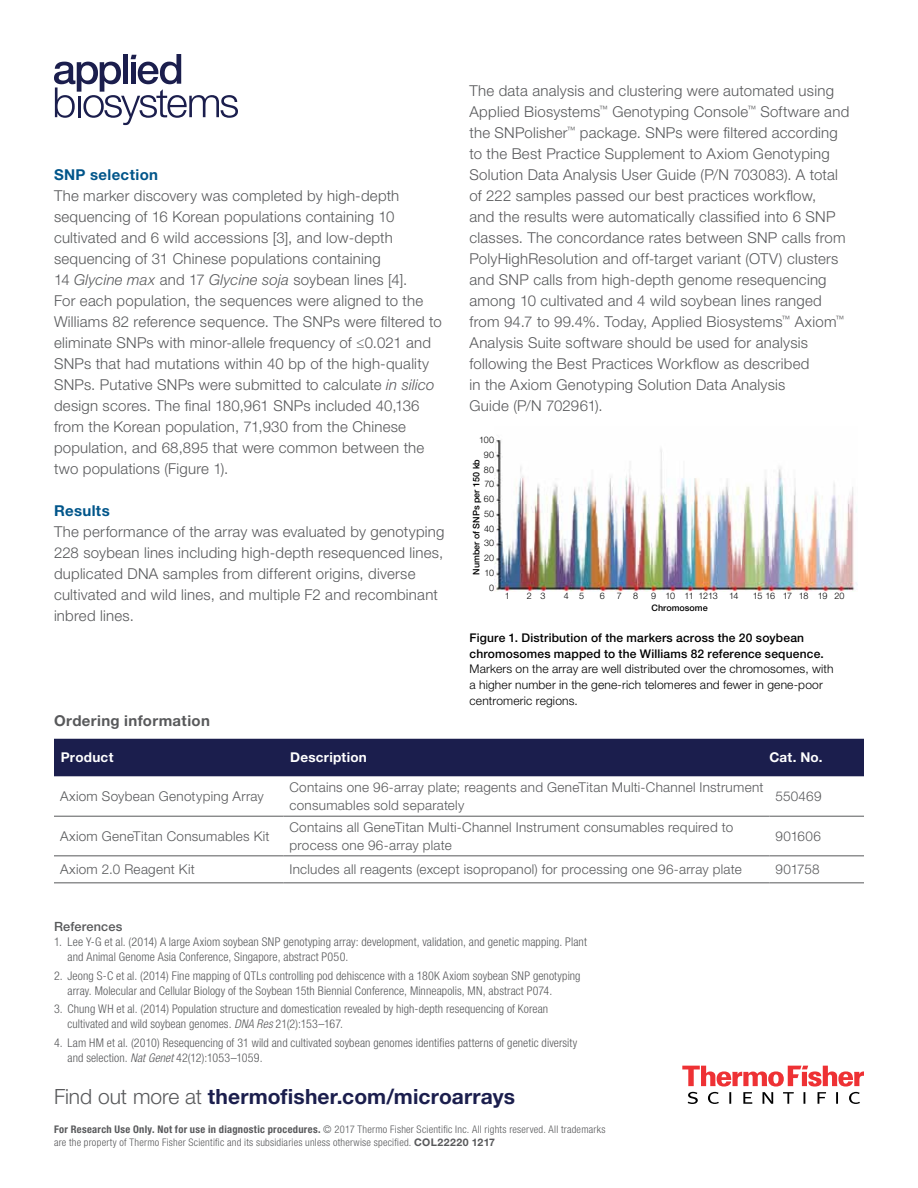
<style>
.page{position:relative;width:918px;height:1188px;background:#fff}
.page>*{position:absolute;margin:0;border:0;box-sizing:border-box;transform-origin:0 0}
.t1{font:700 21px "Helvetica Neue LT Std";letter-spacing:.005em;color:#1b1e4d}
.t2{font:300 15px/21px "Helvetica Neue LT Std";letter-spacing:.015em;color:#58595b}
.t3{font:700 15px "Helvetica Neue LT Std";letter-spacing:.025em;color:#58595b}
.t4{font:700 15px "Helvetica Neue LT Std";letter-spacing:.025em;color:#00558a}
.t5{font:300 13.5px/18px "Helvetica Neue LT Std";letter-spacing:.02em;color:#58595b}
.t6{font:700 13.5px "Helvetica Neue LT Std";letter-spacing:.02em;color:#fff}
.t7{font:500 12.75px "Helvetica Neue LT Std";letter-spacing:.015em;color:#58595b}
.t8{font:300 condensed 12px/15px "Helvetica Neue LT Std";letter-spacing:.01em;color:#58595b}
.t9{font:300 12px/15.8px "Helvetica Neue LT Std";letter-spacing:.015em;color:#000}
.t10{font:500 12px/15.8px "Helvetica Neue LT Std";letter-spacing:.015em;color:#000}
.t11{font:300 condensed 10.5px/13.5px "Helvetica Neue LT Std";letter-spacing:.025em;color:#58595b}
.t12{font:300 9px "Helvetica Neue LT Std";letter-spacing:-.035em;color:#000}
.t13{font:500 9px "Helvetica Neue LT Std";color:#000}
.t14{font:300 9px/14.7px "Helvetica Neue LT Std";letter-spacing:.02em;color:#000;text-align:right}
.s1{font-style:italic}
.s2{font-weight:300;color:#58595b}
.s3{font-weight:700}
.s4{font-weight:700;font-stretch:normal}
</style>
<div class="page">
<div style="left:54px;top:739px;width:810px;height:38px;background:#1b1e4d"></div>
<svg style="left:54px;top:815px;width:810px;height:68px"></svg>
<hr style="left:54px;top:883px;width:230px;height:1px;background:#58595b">
<hr style="left:284px;top:883px;width:486px;height:1px;background:#58595b">
<hr style="left:770px;top:883px;width:94px;height:1px;background:#58595b">
<hr style="left:54px;top:816px;width:230px;height:1px;background:#58595b">
<hr style="left:284px;top:816px;width:486px;height:1px;background:#58595b">
<hr style="left:770px;top:816px;width:94px;height:1px;background:#58595b">
<hr style="left:54px;top:856px;width:230px;height:1px;background:#58595b">
<hr style="left:284px;top:856px;width:486px;height:1px;background:#58595b">
<hr style="left:770px;top:856px;width:94px;height:1px;background:#58595b">
<img style="left:495px;top:440px;width:362px;height:151px">
<svg style="left:682px;top:1066px;width:182px;height:38px"></svg>
<svg style="left:54px;top:54px;width:184px;height:71px"></svg>
<p class="t4" style="left:54px;top:165px;width:106px">SNP selection</p>
<p class="t2" style="left:54px;top:185px;width:389px">The marker discovery was completed by high-depth sequencing of 16 Korean populations containing 10 cultivated and 6 wild accessions [3], and low-depth sequencing of 31 Chinese populations containing<br>14 <span class="s1">Glycine max</span> and 17 <span class="s1">Glycine soja</span> soybean lines [4].<br>For each population, the sequences were aligned to the Williams 82 reference sequence. The SNPs were filtered to eliminate SNPs with minor-allele frequency of ≤0.021 and SNPs that had mutations within 40 bp of the high-quality SNPs. Putative SNPs were submitted to calculate <span class="s1">in silico </span>design scores. The final 180,961 SNPs included 40,136 from the Korean population, 71,930 from the Chinese population, and 68,895 that were common between the two populations (Figure 1).</p>
<p class="t4" style="left:54px;top:501px;width:57px">Results</p>
<p class="t2" style="left:54px;top:521px;width:392px">The performance of the array was evaluated by genotyping 228 soybean lines including high-depth resequenced lines, duplicated DNA samples from different origins, diverse cultivated and wild lines, and multiple F2 and recombinant inbred lines.</p>
<p class="t2" style="left:469px;top:80px;width:381px">The data analysis and clustering were automated using Applied Biosystems<sup>™</sup> Genotyping Console<sup>™</sup> Software and the SNPolisher<sup>™</sup> package. SNPs were filtered according to the Best Practice Supplement to Axiom Genotyping Solution Data Analysis User Guide (P/N 703083). A total of 222 samples passed our best practices workflow,<br>and the results were automatically classified into 6 SNP classes. The concordance rates between SNP calls from PolyHighResolution and off-target variant (OTV) clusters and SNP calls from high-depth genome resequencing among 10 cultivated and 4 wild soybean lines ranged from 94.7 to 99.4%. Today, Applied Biosystems<sup>™</sup> Axiom<sup>™ </sup>Analysis Suite software should be used for analysis following the Best Practices Workflow as described<br>in the Axiom Genotyping Solution Data Analysis<br>Guide (P/N 702961).</p>
<p class="t14" style="left:479px;top:432px;width:17px">100<br>90<br>80<br>70<br>60<br>50<br>40<br>30<br>20<br>10<br>0</p>
<p class="t13" style="left:471px;top:575px;width:117px;rotate:-90deg">Number of SNPs per 150 kb</p>
<p class="t12" style="left:505px;top:590px;width:7px">1</p>
<p class="t12" style="left:527px;top:590px;width:20px">2 3</p>
<p class="t12" style="left:564px;top:590px;width:22px">4 5</p>
<p class="t12" style="left:600px;top:590px;width:7px">6</p>
<p class="t12" style="left:617px;top:590px;width:23px">7 8</p>
<p class="t12" style="left:651px;top:590px;width:89px">9 10 11 1213 14</p>
<p class="t12" style="left:753px;top:590px;width:93px">15 16 17 18 19 20</p>
<p class="t10" style="left:470px;top:630px;width:356px">Figure 1. Distribution of the markers across the 20 soybean chromosomes mapped to the Williams 82 reference sequence.</p>
<p class="t9" style="left:470px;top:661px;width:366px">Markers on the array are well distributed over the chromosomes, with a higher number in the gene-rich telomeres and fewer in gene-poor centromeric regions.</p>
<p class="t13" style="left:652px;top:602px;width:58px">Chromosome</p>
<p class="t3" style="left:54px;top:711px;width:158px">Ordering information</p>
<p class="t6" style="left:61px;top:749px;width:54px">Product</p>
<p class="t6" style="left:290px;top:749px;width:78px">Description</p>
<p class="t6" style="left:770px;top:749px;width:55px">Cat. No.</p>
<p class="t5" style="left:60px;top:787px;width:205px">Axiom Soybean Genotyping Array</p>
<p class="t5" style="left:290px;top:778px;width:475px">Contains one 96-array plate; reagents and GeneTitan Multi-Channel Instrument consumables sold separately</p>
<p class="t5" style="left:776px;top:787px;width:48px">550469</p>
<p class="t5" style="left:60px;top:827px;width:211px">Axiom GeneTitan Consumables Kit</p>
<p class="t5" style="left:290px;top:818px;width:445px">Contains all GeneTitan Multi-Channel Instrument consumables required to process one 96-array plate</p>
<p class="t5" style="left:776px;top:827px;width:47px">901606</p>
<p class="t5" style="left:60px;top:860px;width:136px">Axiom 2.0 Reagent Kit</p>
<p class="t5" style="left:290px;top:860px;width:454px">Includes all reagents (except isopropanol) for processing one 96-array plate</p>
<p class="t5" style="left:776px;top:860px;width:46px">901758</p>
<p class="t7" style="left:54px;top:919px;width:70px">References</p>
<p class="t8" style="left:68px;top:935px;width:521px;text-indent:-14px">1. Lee Y-G et al. (2014) A large Axiom soybean SNP genotyping array: development, validation, and genetic mapping. Plant and Animal Genome Asia Conference, Singapore, abstract P050.</p>
<p class="t8" style="left:68px;top:968px;width:515px;text-indent:-14px">2. Jeong S-C et al. (2014) Fine mapping of QTLs controlling pod dehiscence with a 180K Axiom soybean SNP genotyping array. Molecular and Cellular Biology of the Soybean 15th Biennial Conference, Minneapolis, MN, abstract P074.</p>
<p class="t8" style="left:68px;top:1002px;width:482px;text-indent:-14px">3. Chung WH et al. (2014) Population structure and domestication revealed by high-depth resequencing of Korean cultivated and wild soybean genomes. <span class="s1">DNA Res</span> 21(2):153–167.</p>
<p class="t8" style="left:68px;top:1035px;width:511px;text-indent:-14px">4. Lam HM et al. (2010) Resequencing of 31 wild and cultivated soybean genomes identifies patterns of genetic diversity and selection. <span class="s1">Nat Genet</span> 42(12):1053–1059.</p>
<h1 class="t1" style="left:54px;top:1084px;width:463px"><span class="s2">Find out more at</span> thermofisher.com/microarrays</h1>
<p class="t11" style="left:54px;top:1122px;width:553px"><span class="s3">For Research Use Only. Not for use in diagnostic procedures.</span> © 2017 Thermo Fisher Scientific Inc. All rights reserved. All trademarks are the property of Thermo Fisher Scientific and its subsidiaries unless otherwise specified. <span class="s4">COL22220 1217</span></p>
</div>
